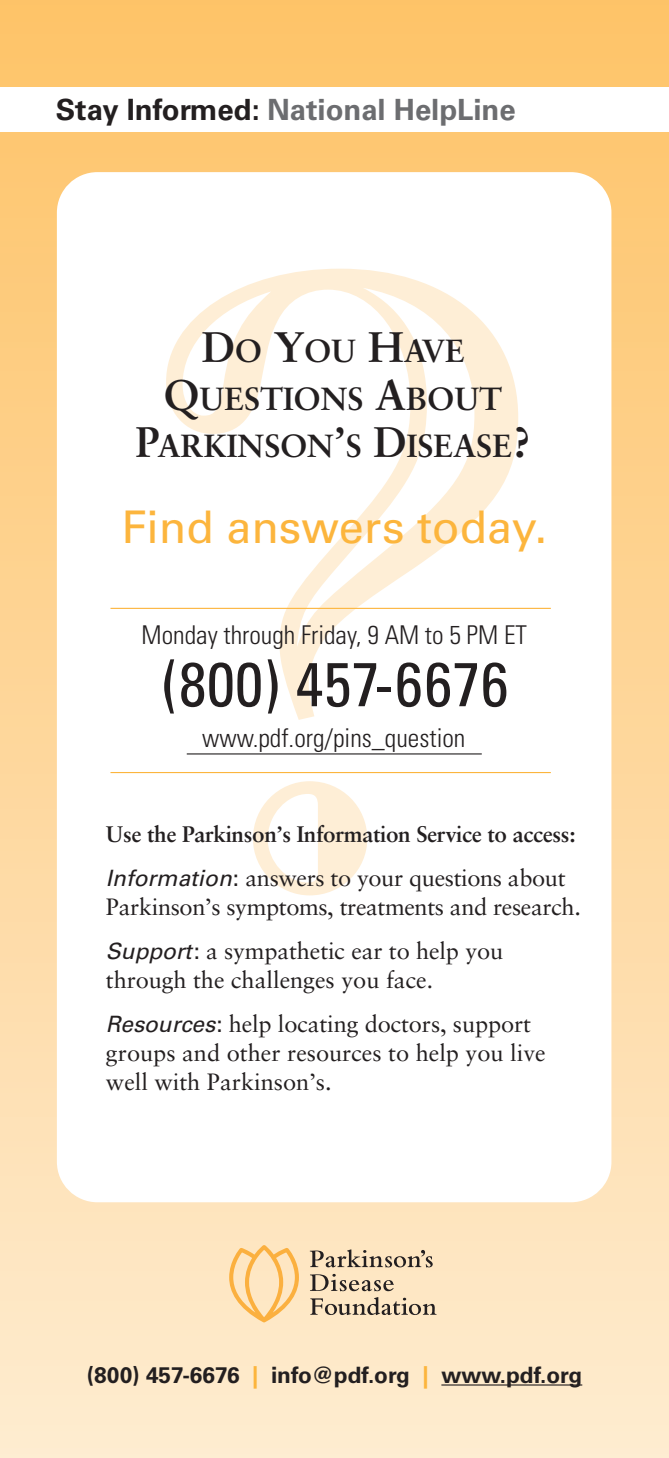
<style>
.page{position:relative;width:669px;height:1458px;background:#fff}
.page>*{position:absolute;margin:0;border:0;box-sizing:border-box;transform-origin:0 0}
.t1{font:913.5px "Academy Engraved Plain";color:#feeed6}
.t2{font:condensed 62.1px "Univers";letter-spacing:.01em;color:#231f20}
.t3{font:45px "Univers";color:#fcb53d}
.t4{font:700 31.95px/47.2px "Sabon";color:#231f20;text-align:center}
.t5{font:700 29.25px "Univers";color:#6c6d70}
.t6{font:300 condensed 25.88px "Univers";color:#231f20}
.t7{font:23.62px/29.2px "Sabon";letter-spacing:-.005em;color:#231f20}
.t8{font:700 22.5px "Sabon";letter-spacing:-.015em;color:#231f20}
.t9{font:700 22.5px "Univers";color:#231f20}
.s1{color:#231f20}
.s2{font-size:42.75px}
.s3{font-family:"Univers";font-style:italic;font-size:22.5px}
.s4{font-family:"Univers";font-size:22.5px}
.s5{font-size:22.5px}
.s6{color:#fcb53d}
</style>
<div class="page">
<div style="left:0;top:0;width:668px;height:1458px;background:linear-gradient(to bottom,#fec368,#feebcf)"></div>
<div style="left:57px;top:172px;width:554px;height:1030px;background:#fff;border-radius:40px"></div>
<svg style="left:310px;top:1249px;width:122px;height:18px;background:#c4b196"></svg>
<svg style="left:310px;top:1274px;width:83px;height:17px"></svg>
<svg style="left:310px;top:1297px;width:126px;height:18px;background:#c2b198"></svg>
<svg style="left:229px;top:1245px;width:70px;height:77px;background:#fdd89f"></svg>
<hr style="left:441px;top:1384px;width:141px;height:2px;background:#231f20">
<hr style="left:110px;top:608px;width:440px;height:1px;background:#fcb53d">
<hr style="left:110px;top:772px;width:440px;height:1px;background:#fcb53d">
<hr style="left:187px;top:753px;width:294px;height:2px;background:#231f20">
<div style="left:0;top:87px;width:668px;height:45px;background:#fff"></div>
<p class="t5" style="left:56px;top:99px;width:461px"><span class="s1">Stay Informed:</span> National HelpLine</p>
<p class="t1" style="left:125px;top:279px;width:435px">?</p>
<p class="t4" style="left:135px;top:330px;width:397px"><span class="s2">D</span>O <span class="s2">Y</span>OU <span class="s2">H</span>AVE<br><span class="s2">Q</span>UESTIONS <span class="s2">A</span>BOUT<br><span class="s2">P</span>ARKINSON<span class="s2">’</span>S <span class="s2">D</span>ISEASE<span class="s2">?</span></p>
<p class="t3" style="left:121px;top:511px;width:427px">Find answers today.</p>
<p class="t6" style="left:141px;top:625px;width:386px">Monday through Friday, 9 AM to 5 PM ET</p>
<p class="t2" style="left:161px;top:661px;width:349px">(800) 457-6676</p>
<p class="t6" style="left:202px;top:729px;width:264px">www.pdf.org/pins_question</p>
<p class="t8" style="left:106px;top:825px;width:471px">Use the Parkinson’s Information Service to access:</p>
<p class="t7" style="left:106px;top:865px;width:476px"><span class="s3">Information</span><span class="s4">:</span> answers to your questions about<br>Parkinson’s symptoms, treatments and research.</p>
<p class="t7" style="left:106px;top:938px;width:398px"><span class="s3">Support</span><span class="s4">:</span> a sympathetic ear to help you through the challenges you face<span class="s5">.</span></p>
<p class="t7" style="left:106px;top:1011px;width:441px"><span class="s3">Resources</span><span class="s4">:</span> help locating doctors, support groups and other resources to help you live well with Parkinson’s.</p>
<p class="t9" style="left:87px;top:1367px;width:497px">(800) 457-6676 <span class="s6">|</span> info@pdf.org <span class="s6">|</span> www.pdf.org</p>
</div>
